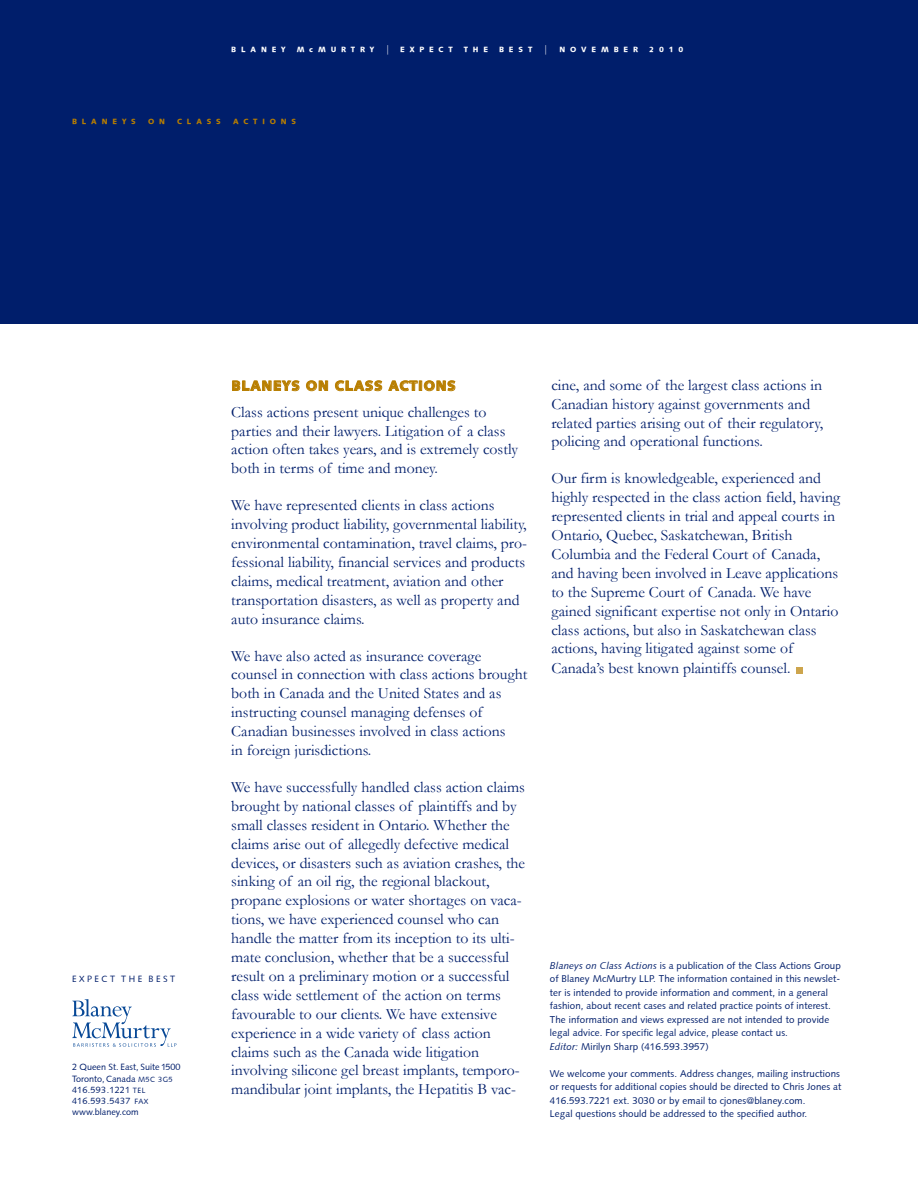
<style>
.page{position:relative;width:918px;height:1188px;background:#fff}
.page>*{position:absolute;margin:0;border:0;box-sizing:border-box;transform-origin:0 0}
.t1{font:15.75px/18.9px "Garamond";color:#001e6b}
.t2{font:900 13.5px "Syntax";letter-spacing:.07em;color:#b87e00}
.t3{font:9.75px/13.5px "Syntax Roman";letter-spacing:.01em;color:#001e6b}
.t4{font:9px/11.2px "Syntax Roman";color:#001e6b}
.t5{font:9px "Syntax Roman";letter-spacing:.28em;color:#001e6b}
.t6{font:900 7.5px "Syntax";letter-spacing:.65em;color:#fff}
.t7{font:900 7.5px "Syntax";letter-spacing:.65em;color:#b87e00}
.s1{font-family:"Garamond";font-weight:400;font-size:10.5px}
.s2{font-size:7.5px}
.s3{font-style:italic}
</style>
<div class="page">
<div style="left:0;top:0;width:918px;height:324px;background:#001e6b"></div>
<svg style="left:72px;top:999px;width:104px;height:48px"></svg>
<svg style="left:796px;top:667px;width:6px;height:6px"></svg>
<p class="t6" style="left:231px;top:45px;width:56px">BLANEY</p>
<p class="t6" style="left:297px;top:45px;width:158px">McMURTRY <span class="s1">|</span> EXPECT</p>
<p class="t6" style="left:464px;top:45px;width:26px">THE</p>
<p class="t6" style="left:499px;top:45px;width:141px">BEST <span class="s1">|</span> NOVEMBER</p>
<p class="t6" style="left:649px;top:45px;width:36px">2010</p>
<p class="t7" style="left:72px;top:117px;width:65px">BLANEYS</p>
<p class="t7" style="left:148px;top:117px;width:18px">O N</p>
<p class="t7" style="left:177px;top:117px;width:45px">CLASS</p>
<p class="t7" style="left:233px;top:117px;width:65px">ACTIONS</p>
<p class="t5" style="left:72px;top:974px;width:105px">EXPECT THE BEST</p>
<p class="t4" style="left:72px;top:1062px;width:110px">2 Queen St. East, Suite 1500<br>Toronto, Canada <span class="s2">M5C 3G5<br></span>416.593.1221 <span class="s2">TEL<br></span>416.593.5437 <span class="s2">FAX </span>www.blaney.com</p>
<p class="t2" style="left:232px;top:378px;width:226px">BLANEYS ON CLASS ACTIONS</p>
<p class="t1" style="left:231px;top:402px;width:288px">Class actions present unique challenges to parties and their lawyers. Litigation of a class action often takes years, and is extremely costly both in terms of time and money.</p>
<p class="t1" style="left:231px;top:496px;width:297px">We have represented clients in class actions involving product liability, governmental liability, environmental contamination, travel claims, pro&shy;fessional liability, financial services and products claims, medical treatment, aviation and other transportation disasters, as well as property and auto insurance claims.</p>
<p class="t1" style="left:231px;top:646px;width:298px">We have also acted as insurance coverage counsel in connection with class actions brought both in Canada and the United States and as instructing counsel managing defenses of Canadian businesses involved in class actions<br>in foreign jurisdictions.</p>
<p class="t1" style="left:231px;top:778px;width:295px">We have successfully handled class action claims brought by national classes of plaintiffs and by small classes resident in Ontario. Whether the claims arise out of allegedly defective medical devices, or disasters such as aviation crashes, the sinking of an oil rig, the regional blackout, propane explosions or water shortages on vaca&shy;tions, we have experienced counsel who can handle the matter from its inception to its ulti&shy;mate conclusion, whether that be a successful result on a preliminary motion or a successful class wide settlement of the action on terms favourable to our clients. We have extensive experience in a wide variety of class action claims such as the Canada wide litigation involving silicone gel breast implants, temporo&shy;mandibular joint implants, the Hepatitis B vac-</p>
<p class="t1" style="left:551px;top:376px;width:273px">cine, and some of the largest class actions in Canadian history against governments and related parties arising out of their regulatory, policing and operational functions.</p>
<p class="t1" style="left:551px;top:469px;width:290px">Our firm is knowledgeable, experienced and highly respected in the class action field, having represented clients in trial and appeal courts in Ontario, Quebec, Saskatchewan, British Columbia and the Federal Court of Canada, and having been involved in Leave applications to the Supreme Court of Canada. We have gained significant expertise not only in Ontario class actions, but also in Saskatchewan class actions, having litigated against some of Canada’s best known plaintiffs counsel.</p>
<p class="t3" style="left:550px;top:959px;width:293px"><span class="s3">Blaneys on Class Actions</span> is a publication of the Class Actions Group of Blaney McMurtry LLP. The information contained in this newslet&shy;ter is intended to provide information and comment, in a general fashion, about recent cases and related practice points of interest.<br>The information and views expressed are not intended to provide legal advice. For specific legal advice, please contact us.<br><span class="s3">Editor:</span> Mirilyn Sharp (416.593.3957)</p>
<p class="t3" style="left:550px;top:1067px;width:293px">We welcome your comments. Address changes, mailing instructions or requests for additional copies should be directed to Chris Jones at 416.593.7221 ext. 3030 or by email to cjones@blaney.com.<br>Legal questions should be addressed to the specified author.</p>
</div>
